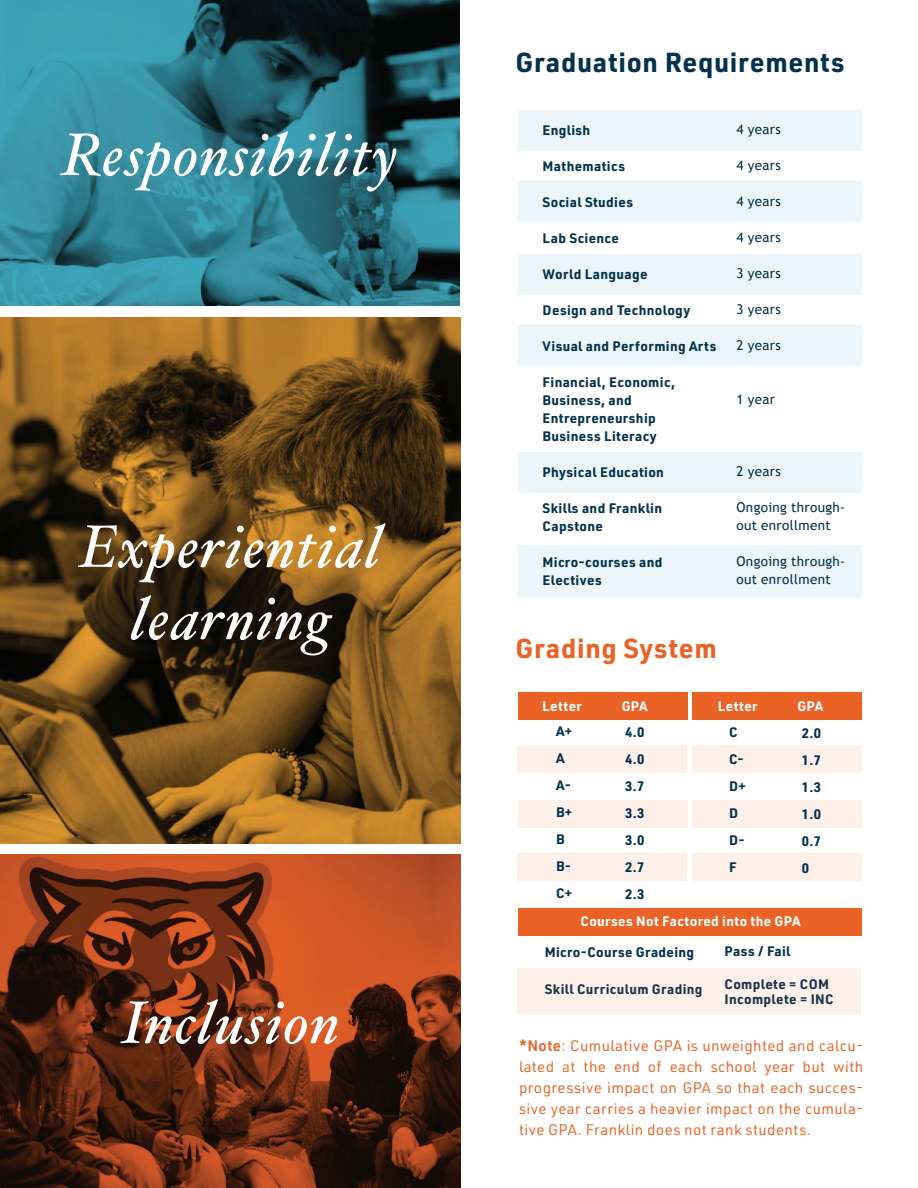
<style>
.page{position:relative;width:918px;height:1188px;background:#fff}
.page>*{position:absolute;margin:0;border:0;box-sizing:border-box;transform-origin:0 0}
.t1{font:italic 60px/72px "Hoefler Text";letter-spacing:.025em;color:#fff;text-align:center}
.t2{font:700 27px "URWDIN";letter-spacing:.025em;color:#04314d}
.t3{font:700 27px "URWDIN";letter-spacing:.025em;color:#eb6227}
.t4{font:15px/21px "URWDIN";letter-spacing:.025em;color:#eb6227;text-align:justify}
.t5{font:700 13.5px/27px "URWDIN";letter-spacing:.025em;color:#04314d}
.t6{font:13.5px/18px "Trebuchet MS";letter-spacing:.025em;color:#04314d}
.t7{font:700 13.5px "URWDIN";letter-spacing:.025em;color:#fff}
.s1{font-weight:600}
</style>
<div class="page">
<div style="left:518px;top:545px;width:344px;height:53px;background:#ecf6f8"></div>
<div style="left:518px;top:452px;width:344px;height:41px;background:#ecf6f8"></div>
<div style="left:518px;top:325px;width:344px;height:41px;background:#ecf6f8"></div>
<div style="left:518px;top:254px;width:344px;height:41px;background:#ecf6f8"></div>
<div style="left:518px;top:181px;width:344px;height:41px;background:#ecf6f8"></div>
<div style="left:518px;top:110px;width:344px;height:41px;background:#ecf6f8"></div>
<img style="left:0;top:855px;width:460px;height:333px">
<img style="left:0;top:0;width:460px;height:306px">
<img style="left:0;top:318px;width:460px;height:525px">
<div style="left:692px;top:853px;width:169px;height:28px;background:#fdefe9"></div>
<div style="left:692px;top:800px;width:170px;height:28px;background:#fdefe9"></div>
<div style="left:692px;top:745px;width:169px;height:28px;background:#fdefe9"></div>
<div style="left:692px;top:692px;width:169px;height:28px;background:#eb6227"></div>
<div style="left:517px;top:853px;width:170px;height:28px;background:#fdefe9"></div>
<div style="left:518px;top:801px;width:170px;height:27px;background:#fdefe9"></div>
<div style="left:518px;top:745px;width:169px;height:28px;background:#fdefe9"></div>
<div style="left:518px;top:693px;width:169px;height:27px;background:#eb6227"></div>
<div style="left:517px;top:968px;width:344px;height:47px;background:#fdefe9"></div>
<div style="left:518px;top:908px;width:343px;height:28px;background:#eb6227"></div>
<h1 class="t1" style="left:62px;top:118px;width:338px">Responsibility</h1>
<h1 class="t1" style="left:80px;top:510px;width:303px">Experiential learning</h1>
<h1 class="t1" style="left:121px;top:986px;width:220px">Inclusion</h1>
<h2 class="t2" style="left:516px;top:43px;width:330px">Graduation Requirements</h2>
<p class="t5" style="left:543px;top:116px;width:49px">English</p>
<p class="t5" style="left:543px;top:152px;width:84px">Mathematics</p>
<p class="t5" style="left:543px;top:188px;width:92px">Social Studies</p>
<p class="t5" style="left:543px;top:224px;width:78px">Lab Science</p>
<p class="t5" style="left:543px;top:260px;width:106px">World Language</p>
<p class="t5" style="left:543px;top:296px;width:149px">Design and Technology</p>
<p class="t5" style="left:543px;top:332px;width:175px">Visual and Performing Arts</p>
<p class="t5" style="left:543px;top:372px;width:134px;line-height:18px">Financial, Economic,<br>Business, and<br>Entrepreneurship<br>Business Literacy</p>
<p class="t5" style="left:543px;top:458px;width:123px">Physical Education</p>
<p class="t5" style="left:543px;top:498px;width:121px;line-height:18px">Skills and Franklin<br>Capstone</p>
<p class="t5" style="left:543px;top:552px;width:121px;line-height:18px">Micro-courses and<br>Electives</p>
<p class="t6" style="left:737px;top:120px;width:46px">4 years</p>
<p class="t6" style="left:737px;top:156px;width:46px">4 years</p>
<p class="t6" style="left:737px;top:192px;width:46px">4 years</p>
<p class="t6" style="left:737px;top:228px;width:46px">4 years</p>
<p class="t6" style="left:737px;top:264px;width:46px">3 years</p>
<p class="t6" style="left:737px;top:300px;width:46px">3 years</p>
<p class="t6" style="left:737px;top:336px;width:46px">2 years</p>
<p class="t6" style="left:737px;top:390px;width:40px">1 year</p>
<p class="t6" style="left:737px;top:462px;width:46px">2 years</p>
<p class="t6" style="left:737px;top:498px;width:110px">Ongoing through&shy;out enrollment</p>
<p class="t6" style="left:737px;top:552px;width:110px">Ongoing through&shy;out enrollment</p>
<h2 class="t3" style="left:516px;top:630px;width:203px">Grading System</h2>
<p class="t7" style="left:542px;top:697px;width:41px">Letter</p>
<p class="t7" style="left:622px;top:697px;width:27px">GPA</p>
<p class="t7" style="left:718px;top:697px;width:41px">Letter</p>
<p class="t7" style="left:797px;top:697px;width:27px">GPA</p>
<p class="t5" style="left:556px;top:718px;width:18px">A+<br>A<br>A-<br>B+<br>B<br>B-<br>C+</p>
<p class="t5" style="left:625px;top:718px;width:21px;text-align:justify">4.0<br>4.0<br>3.7<br>3.3<br>3.0<br>2.7<br>2.3</p>
<p class="t5" style="left:729px;top:718px;width:18px">C<br>C-<br>D+<br>D<br>D-<br>F</p>
<p class="t5" style="left:802px;top:719px;width:21px;text-align:justify">2.0<br>1.7<br>1.3<br>1.0<br>0.7<br>0</p>
<p class="t7" style="left:580px;top:911px;width:222px">Courses Not Factored into the GPA</p>
<p class="t5" style="left:545px;top:938px;width:151px">Micro-Course Gradeing</p>
<p class="t5" style="left:545px;top:975px;width:159px">Skill Curriculum Grading</p>
<p class="t5" style="left:724px;top:937px;width:68px">Pass / Fail</p>
<p class="t5" style="left:724px;top:976px;width:111px;line-height:15px">Complete = COM<br>Incomplete = INC</p>
<p class="t4" style="left:519px;top:1034px;width:346px"><span class="s1">*Note</span>: Cumulative GPA is unweighted and calcu&shy;lated at the end of each school year but with progressive impact on GPA so that each succes&shy;sive year carries a heavier impact on the cumula&shy;tive GPA. Franklin does not rank students.</p>
</div>
